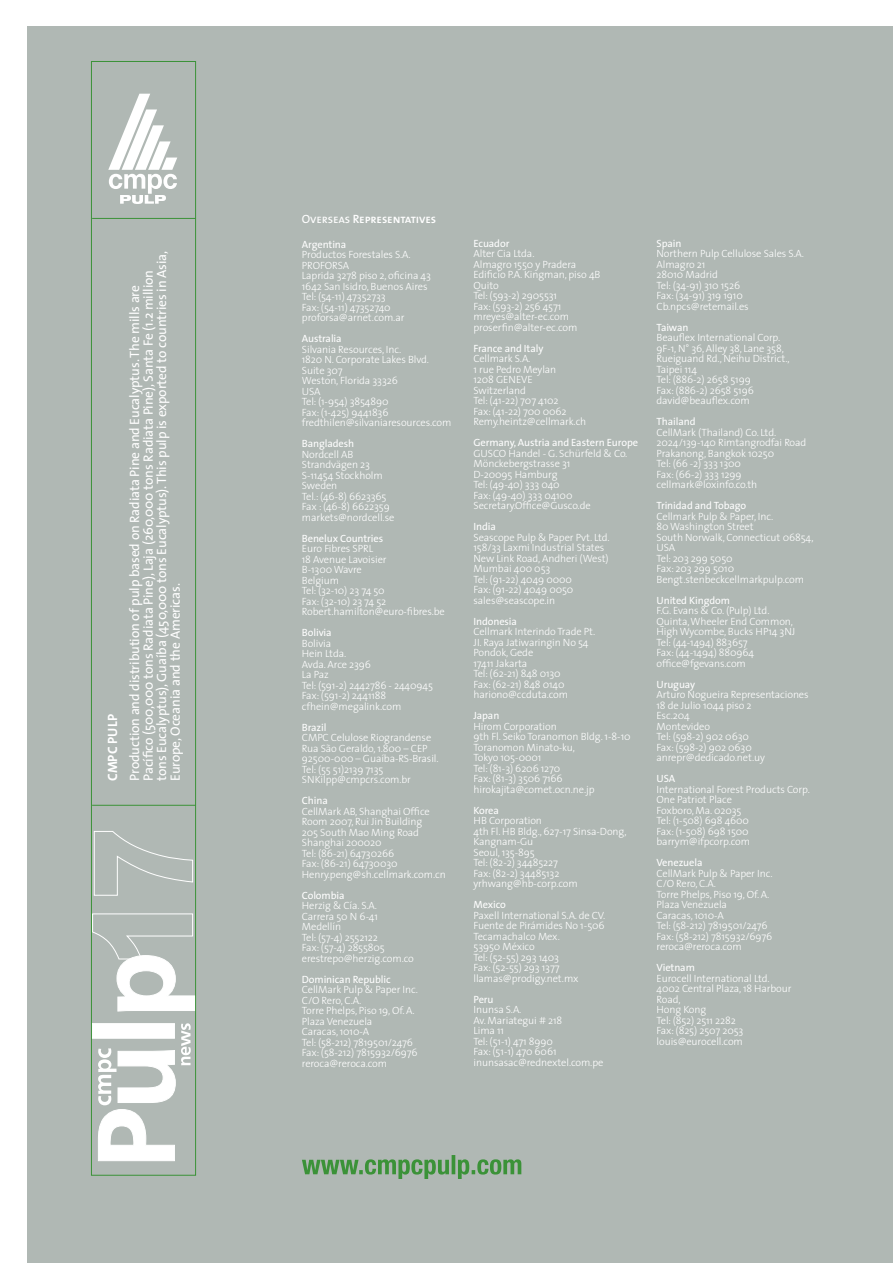
<style>
.page{position:relative;width:893px;height:1263px;background:#fff}
.page>*{position:absolute;margin:0;border:0;box-sizing:border-box;transform-origin:0 0}
.t1{font:13.5px/13.5px "The Sans";letter-spacing:-.01em;color:#fff}
.t2{font:700 13.5px "The Sans";color:#fff}
.t3{font:12px "The Sans Semi Bold Caps";color:#fff}
.t4{font:300 10.5px/10.5px "The Sans";letter-spacing:-.01em;color:#fff}
.t5{font:10.5px "The Sans";letter-spacing:-.01em;color:#fff}
.s1{font-family:"The Sans Caps"}
</style>
<div class="page">
<div style="left:27px;top:26px;width:866px;height:1236px;background:#b0b8b4"></div>
<svg style="left:94px;top:831px;width:99px;height:65px"></svg>
<svg style="left:93px;top:913px;width:101px;height:248px"></svg>
<div style="left:91px;top:61px;width:105px;height:1114px;border:1px solid #3b9238"></div>
<hr style="left:92px;top:218px;width:104px;height:1px;background:#3b9238">
<svg style="left:108px;top:94px;width:69px;height:110px"></svg>
<hr style="left:92px;top:805px;width:104px;height:1px;background:#3b9238">
<svg style="left:302px;top:1155px;width:219px;height:24px"></svg>
<p class="t2" style="left:101px;top:781px;width:68px;rotate:-90deg">CMPC PULP</p>
<p class="t1" style="left:127px;top:781px;width:532px;rotate:-90deg">Production and distribution of pulp based on Radiata Pine and Eucalyptus. The mills are Pacífico (500,000 tons Radiata Pine), Laja (260,000 tons Radiata Pine), Santa Fe (1.2 million tons Eucalyptus), Guaíba (450,000 tons Eucalyptus). This pulp is exported to countries in Asia, Europe, Oceania and the Americas.</p>
<p class="t3" style="left:302px;top:209px;width:136px"><span class="s1">Overseas</span> Representatives</p>
<p class="t5" style="left:302px;top:235px;width:46px">Argentina</p>
<p class="t4" style="left:302px;top:249px;width:131px">Productos Forestales S.A.<br>PROFORSA<br>Laprida 3278 piso 2, oficina 43<br>1642 San Isidro, Buenos Aires<br>Tel: (54-11) 47352733<br>Fax: (54-11) 47352740 proforsa@arnet.com.ar</p>
<p class="t5" style="left:302px;top:330px;width:41px">Australia</p>
<p class="t4" style="left:302px;top:343px;width:151px">Silvania Resources, Inc.<br>1820 N. Corporate Lakes Blvd.<br>Suite 307<br>Weston, Florida 33326<br>USA<br>Tel: (1-954) 3854890<br>Fax: (1-425) 9441836 fredthilen@silvaniaresources.com</p>
<p class="t5" style="left:302px;top:435px;width:54px">Bangladesh</p>
<p class="t4" style="left:302px;top:448px;width:94px">Nordcell AB<br>Strandvägen 23<br>S-11454 Stockholm<br>Sweden<br>Tel.: (46-8) 6623365<br>Fax : (46-8) 6622359 markets@nordcell.se</p>
<p class="t5" style="left:302px;top:529px;width:83px">Benelux Countries</p>
<p class="t4" style="left:302px;top:543px;width:144px">Euro Fibres SPRL<br>18 Avenue Lavoisier<br>B-1300 Wavre<br>Belgium<br>Tel: (32-10) 23 74 50<br>Fax: (32-10) 23 74 52<br>Robert.hamilton@euro-fibres.be</p>
<p class="t5" style="left:302px;top:624px;width:31px">Bolivia</p>
<p class="t4" style="left:302px;top:637px;width:133px">Bolivia<br>Hein Ltda.<br>Avda. Arce 2396<br>La Paz<br>Tel: (591-2) 2442786 - 2440945<br>Fax: (591-2) 2441188 cfhein@megalink.com</p>
<p class="t5" style="left:302px;top:718px;width:26px">Brazil</p>
<p class="t4" style="left:302px;top:732px;width:138px">CMPC Celulose Riograndense<br>Rua São Geraldo, 1.800 – CEP<br>92500-000 – Guaíba-RS-Brasil.<br>Tel: (55 51)2139 7135<br>SNKilpp@cmpcrs.com.br</p>
<p class="t5" style="left:302px;top:792px;width:27px">China</p>
<p class="t4" style="left:302px;top:805px;width:145px">CellMark AB, Shanghai Office<br>Room 2007, Rui Jin Building<br>205 South Mao Ming Road<br>Shanghai 200020<br>Tel: (86-21) 64730266<br>Fax: (86-21) 64730030<br>Henry.peng@sh.cellmark.com.cn</p>
<p class="t5" style="left:302px;top:886px;width:44px">Colombia</p>
<p class="t4" style="left:302px;top:900px;width:113px">Herzig &amp; Cía. S.A.<br>Carrera 50 N 6-41<br>Medellín<br>Tel: (57-4) 2552122<br>Fax: (57-4) 2855805 erestrepo@herzig.com.co</p>
<p class="t5" style="left:302px;top:970px;width:90px">Dominican Republic</p>
<p class="t4" style="left:302px;top:984px;width:118px">CellMark Pulp &amp; Paper Inc.<br>C/O Rero, C.A.<br>Torre Phelps, Piso 19, Of. A.<br>Plaza Venezuela<br>Caracas, 1010-A<br>Tel: (58-212) 7819501/2476<br>Fax: (58-212) 7815932/6976 reroca@reroca.com</p>
<p class="t5" style="left:473px;top:235px;width:37px">Ecuador</p>
<p class="t4" style="left:473px;top:248px;width:128px">Alter Cia Ltda.<br>Almagro 1550 y Pradera<br>Edificio P.A. Kingman, piso 4B<br>Quito<br>Tel: (593-2) 2905531<br>Fax: (593-2) 256 4571 mreyes@alter-ec.com proserfin@alter-ec.com</p>
<p class="t5" style="left:473px;top:340px;width:71px">France and Italy</p>
<p class="t4" style="left:473px;top:353px;width:114px">Cellmark S.A.<br>1 rue Pedro Meylan<br>1208 GENEVE<br>Switzerland<br>Tel: (41-22) 707 4102<br>Fax: (41-22) 700 0062<br>Remy.heintz@cellmark.ch</p>
<p class="t5" style="left:473px;top:434px;width:166px">Germany, Austria and Eastern Europe</p>
<p class="t4" style="left:473px;top:448px;width:155px">GUSCO Handel - G. Schürfeld &amp; Co.<br>Mönckebergstrasse 31<br>D-20095 Hamburg<br>Tel: (49-40) 333 040<br>Fax: (49-40) 333 04100<br>Secretary.Office@Gusco.de</p>
<p class="t5" style="left:473px;top:518px;width:24px">India</p>
<p class="t4" style="left:473px;top:532px;width:138px">Seascope Pulp &amp; Paper Pvt. Ltd.<br>158/33 Laxmi Industrial States<br>New Link Road, Andheri (West)<br>Mumbai 400 053<br>Tel: (91-22) 4049 0000<br>Fax: (91-22) 4049 0050 sales@seascope.in</p>
<p class="t5" style="left:473px;top:613px;width:45px">Indonesia</p>
<p class="t4" style="left:473px;top:626px;width:123px">Cellmark Interindo Trade Pt.<br>JI. Raya Jatiwaringin No 54<br>Pondok, Gede<br>17411 Jakarta<br>Tel: (62-21) 848 0130<br>Fax: (62-21) 848 0140 hariono@ccduta.com</p>
<p class="t5" style="left:473px;top:707px;width:27px">Japan</p>
<p class="t4" style="left:473px;top:721px;width:159px">Hirom Corporation<br>9th Fl. Seiko Toranomon Bldg. 1-8-10<br>Toranomon Minato-ku,<br>Tokyo 105-0001<br>Tel: (81-3) 6206 1270<br>Fax: (81-3) 3506 7166 hirokajita@comet.ocn.ne.jp</p>
<p class="t5" style="left:473px;top:802px;width:27px">Korea</p>
<p class="t4" style="left:473px;top:815px;width:155px">HB Corporation<br>4th Fl. HB Bldg., 627-17 Sinsa-Dong,<br>Kangnam-Gu<br>Seoul, 135-895<br>Tel: (82-2) 34485227<br>Fax: (82-2) 34485132 yrhwang@hb-corp.com</p>
<p class="t5" style="left:473px;top:896px;width:34px">Mexico</p>
<p class="t4" style="left:473px;top:910px;width:133px">Paxell International S.A. de CV.<br>Fuente de Pirámides No 1-506<br>Tecamachalco Mex.<br>53950 México<br>Tel: (52-55) 293 1403<br>Fax: (52-55) 293 1377 llamas@prodigy.net.mx</p>
<p class="t5" style="left:473px;top:991px;width:22px">Peru</p>
<p class="t4" style="left:473px;top:1004px;width:131px">Inunsa S.A.<br>Av. Mariategui # 218<br>Lima 11<br>Tel: (51-1) 471 8990<br>Fax: (51-1) 470 6061 inunsasac@rednextel.com.pe</p>
<p class="t5" style="left:657px;top:235px;width:26px">Spain</p>
<p class="t4" style="left:657px;top:248px;width:149px">Northern Pulp Cellulose Sales S.A.<br>Almagro 21<br>28010 Madrid<br>Tel: (34-91) 310 1526<br>Fax: (34-91) 319 1910<br>Cb.npcs@retemail.es</p>
<p class="t5" style="left:657px;top:319px;width:33px">Taiwan</p>
<p class="t4" style="left:657px;top:332px;width:135px">Beauflex International Corp.<br>9F-1, N° 36, Alley 38, Lane 358,<br>Rueiguand Rd., Neihu District.,<br>Taipei 114<br>Tel: (886-2) 2658 5199<br>Fax: (886-2) 2658 5196 david@beauflex.com</p>
<p class="t5" style="left:657px;top:413px;width:41px">Thailand</p>
<p class="t4" style="left:657px;top:427px;width:151px">CellMark (Thailand) Co. Ltd.<br>2024/139-140 Rimtangrodfai Road<br>Prakanong, Bangkok 10250<br>Tel: (66 -2) 333 1300<br>Fax: (66-2) 333 1299 cellmark@loxinfo.co.th</p>
<p class="t5" style="left:657px;top:497px;width:91px">Trinidad and Tobago</p>
<p class="t4" style="left:657px;top:511px;width:159px">Cellmark Pulp &amp; Paper, Inc.<br>80 Washington Street<br>South Norwalk, Connecticut 06854,<br>USA<br>Tel: 203 299 5050<br>Fax: 203 299 5010<br>Bengt.stenbeckcellmarkpulp.com</p>
<p class="t5" style="left:657px;top:592px;width:75px">United Kingdom</p>
<p class="t4" style="left:657px;top:605px;width:140px">F.G. Evans &amp; Co. (Pulp) Ltd.<br>Quinta, Wheeler End Common,<br>High Wycombe, Bucks HP14 3NJ<br>Tel: (44-1494) 883657<br>Fax: (44-1494) 880964 office@fgevans.com</p>
<p class="t5" style="left:657px;top:676px;width:40px">Uruguay</p>
<p class="t4" style="left:657px;top:689px;width:154px">Arturo Nogueira Representaciones<br>18 de Julio 1044 piso 2<br>Esc.204<br>Montevideo<br>Tel: (598-2) 902 0630<br>Fax: (598-2) 902 0630 anrepr@dedicado.net.uy</p>
<p class="t5" style="left:657px;top:770px;width:20px">USA</p>
<p class="t4" style="left:657px;top:784px;width:155px">International Forest Products Corp.<br>One Patriot Place<br>Foxboro, Ma. 02035<br>Tel: (1-508) 698 4600<br>Fax: (1-508) 698 1500 barrym@ifpcorp.com</p>
<p class="t5" style="left:657px;top:854px;width:47px">Venezuela</p>
<p class="t4" style="left:657px;top:868px;width:118px">CellMark Pulp &amp; Paper Inc.<br>C/O Rero, C.A.<br>Torre Phelps, Piso 19, Of. A.<br>Plaza Venezuela<br>Caracas, 1010-A<br>Tel: (58-212) 7819501/2476<br>Fax: (58-212) 7815932/6976 reroca@reroca.com</p>
<p class="t5" style="left:657px;top:959px;width:40px">Vietnam</p>
<p class="t4" style="left:657px;top:973px;width:136px">Eurocell International Ltd.<br>4002 Central Plaza, 18 Harbour<br>Road,<br>Hong Kong<br>Tel: (852) 2511 2282<br>Fax: (825) 2507 2053 louis@eurocell.com</p>
</div>
